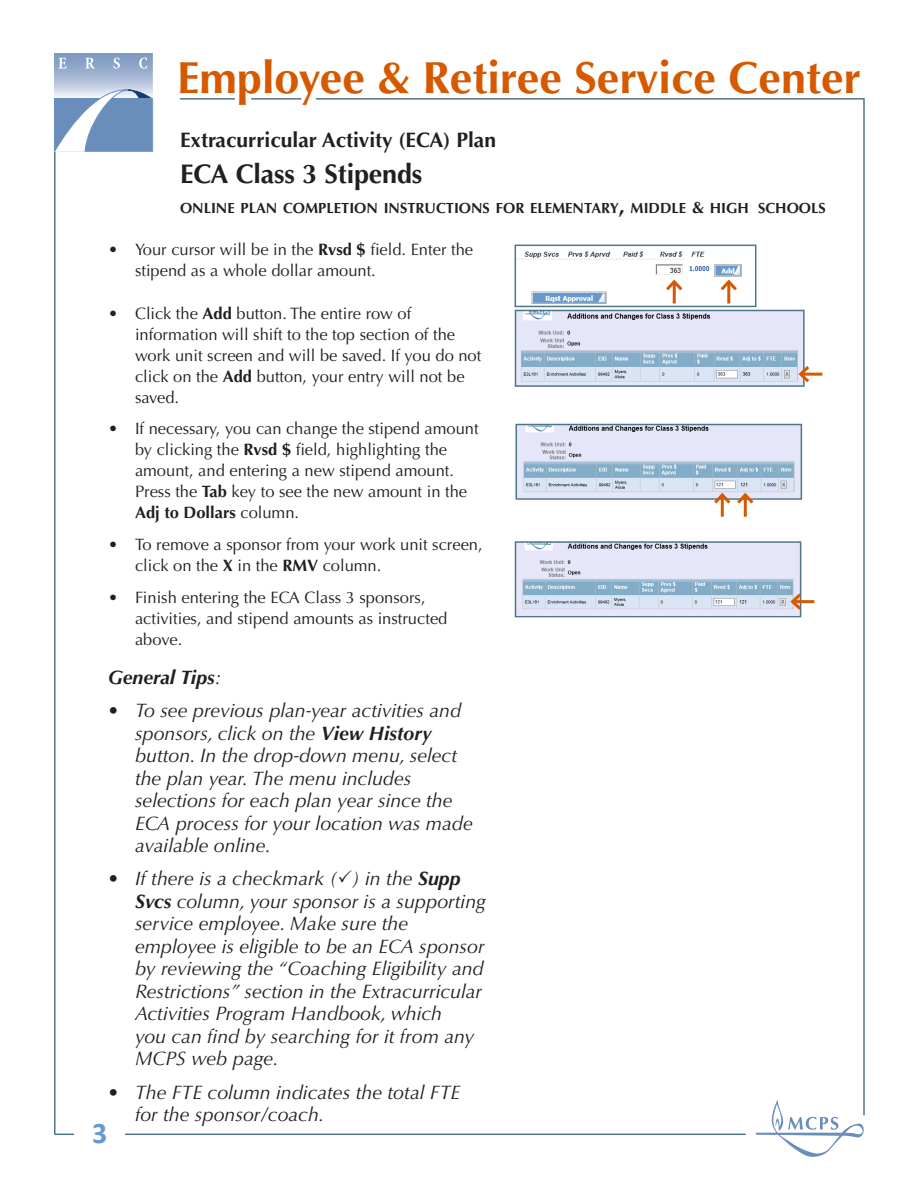
<style>
.page{position:relative;width:918px;height:1188px;background:#fff}
.page>*{position:absolute;margin:0;border:0;box-sizing:border-box;transform-origin:0 0}
.t1{font:700 45px "Optima LT Std";color:#d65900}
.t2{font:700 30px "Calibri";color:#69c}
.t3{font:700 27px "Optima LT Std";letter-spacing:-.005em;color:#231f20}
.t4{font:700 21px "Optima LT Std";color:#231f20}
.t5{font:italic 19.5px/22.5px "Optima LT Std";color:#231f20}
.t6{font:italic 700 19.5px "Optima LT Std";color:#231f20}
.t7{font:16.5px/21px "Optima LT Std";color:#231f20}
.t8{font:700 14.7px "Optima LT Std";color:#231f20}
.s1{font-size:21px}
.s2{font-size:16.5px}
.s3{font-weight:700}
.s4{font-weight:400}
</style>
<div class="page">
<hr style="left:54px;top:54px;width:2px;height:1080px;background:#4e7588">
<hr style="left:180px;top:98px;width:55px;height:2px;background:#4e7588">
<hr style="left:251px;top:98px;width:50px;height:2px;background:#4e7588">
<hr style="left:316px;top:98px;width:548px;height:2px;background:#4e7588">
<hr style="left:863px;top:98px;width:2px;height:1017px;background:#4e7588">
<svg style="left:756px;top:1100px;width:108px;height:57px"></svg>
<svg style="left:54px;top:54px;width:99px;height:97px;background:#97afce"></svg>
<hr style="left:55px;top:1134px;width:691px;height:1px;background:#4e7588">
<div style="left:75px;top:1106px;width:50px;height:52px;background:#fff"></div>
<img style="left:519px;top:251px;width:223px;height:53px">
<div style="left:515px;top:245px;width:241px;height:62px;border:2px solid #4e7588"></div>
<hr style="left:673px;top:282px;width:3px;height:22px;background:#d65900">
<svg style="left:663px;top:277px;width:23px;height:17px"></svg>
<hr style="left:727px;top:282px;width:3px;height:22px;background:#d65900">
<svg style="left:717px;top:277px;width:23px;height:17px"></svg>
<img style="left:518px;top:427px;width:281px;height:70px">
<div style="left:515px;top:424px;width:287px;height:76px;border:2px solid #4e7588"></div>
<hr style="left:721px;top:495px;width:3px;height:22px;background:#d65900">
<hr style="left:744px;top:495px;width:3px;height:22px;background:#d65900">
<svg style="left:711px;top:491px;width:46px;height:16px"></svg>
<img style="left:518px;top:544px;width:280px;height:70px">
<div style="left:515px;top:541px;width:286px;height:76px;border:2px solid #4e7588"></div>
<hr style="left:793px;top:600px;width:21px;height:3px;background:#d65900">
<svg style="left:788px;top:590px;width:16px;height:23px"></svg>
<img style="left:518px;top:313px;width:284px;height:71px">
<div style="left:515px;top:310px;width:290px;height:77px;border:2px solid #4e7588"></div>
<hr style="left:801px;top:373px;width:21px;height:3px;background:#d65900">
<svg style="left:796px;top:363px;width:16px;height:22px"></svg>
<p class="t1" style="left:177px;top:52px;width:686px">Employee &amp; Retiree Service Center</p>
<p class="t4" style="left:180px;top:128px;width:318px">Extracurricular Activity (ECA) Plan</p>
<p class="t3" style="left:180px;top:159px;width:244px">ECA Class 3 Stipends</p>
<p class="t8" style="left:180px;top:200px;width:647px">ONLINE PLAN COMPLETION INSTRUCTIONS FOR ELEMENTARY<span class="s1">,</span> MIDDLE <span class="s2">&amp;</span> HIGH SCHOOLS</p>
<p class="t7" style="left:135px;top:239px;width:340px;text-indent:-27px">• Your cursor will be in the <span class="s3">Rvsd $</span> field. Enter the stipend as a whole dollar amount.</p>
<p class="t7" style="left:135px;top:303px;width:348px;text-indent:-27px">• Click the <span class="s3">Add</span> button. The entire row of information will shift to the top section of the work unit screen and will be saved. If you do not click on the <span class="s3">Add</span> button, your entry will not be saved.</p>
<p class="t7" style="left:135px;top:419px;width:345px;text-indent:-27px">• If necessary, you can change the stipend amount by clicking the <span class="s3">Rvsd $</span> field, highlighting the amount, and entering a new stipend amount.<br>Press the <span class="s3">Tab</span> key to see the new amount in the <span class="s3">Adj to Dollars</span> column.</p>
<p class="t7" style="left:135px;top:534px;width:349px;text-indent:-27px">• To remove a sponsor from your work unit screen, click on the <span class="s3">X</span> in the <span class="s3">RMV</span> column.</p>
<p class="t7" style="left:135px;top:587px;width:314px;text-indent:-27px">• Finish entering the ECA Class 3 sponsors, activities, and stipend amounts as instructed above.</p>
<p class="t6" style="left:108px;top:666px;width:115px">General Tips<span class="s4">:</span></p>
<p class="t5" style="left:135px;top:699px;width:339px;text-indent:-27px">• To see previous plan-year activities and sponsors, click on the <span class="s3">View History </span>button. In the drop-down menu, select the plan year. The menu includes selections for each plan year since the ECA process for your location was made available online.</p>
<p class="t5" style="left:135px;top:868px;width:352px;text-indent:-27px">• If there is a checkmark ( ) in the <span class="s3">Supp Svcs</span> column, your sponsor is a supporting service employee. Make sure the employee is eligible to be an ECA sponsor by reviewing the “Coaching Eligibility and Restrictions” section in the Extracurricular Activities Program Handbook, which<br>you can find by searching for it from any MCPS web page.</p>
<p class="t5" style="left:135px;top:1081px;width:327px;text-indent:-27px">• The FTE column indicates the total FTE for the sponsor/coach.</p>
<p class="t2" style="left:92px;top:1112px;width:17px">3</p>
</div>
